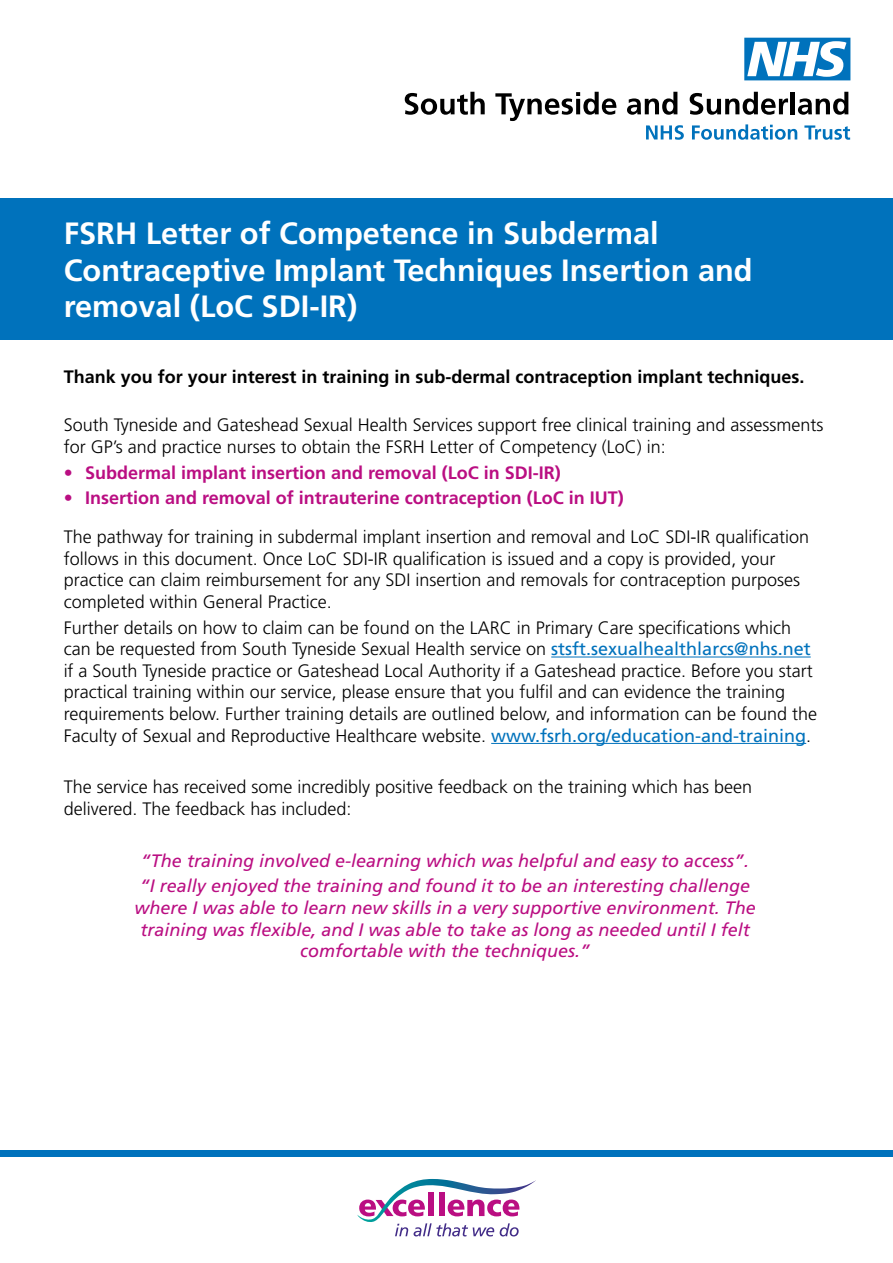
<style>
.page{position:relative;width:893px;height:1263px;background:#fff}
.page>*{position:absolute;margin:0;border:0;box-sizing:border-box;transform-origin:0 0}
.t1{font:700 30.75px/36.9px "Frutiger LT Pro";color:#fff}
.t2{font:300 18px/21.6px "Frutiger LT Pro";color:#000}
.t3{font:italic 18px/21.6px "Frutiger LT Pro";color:#ba0e82}
.t4{font:700 18px "Frutiger LT Pro";color:#ba0e82}
.t5{font:700 18px "Frutiger LT Pro";color:#000}
.s1{font-weight:400;color:#0072bc}
</style>
<div class="page">
<div style="left:0;top:199px;width:893px;height:141px;background:#0072bc"></div>
<div style="left:0;top:1150px;width:893px;height:7px;background:#0072bc"></div>
<svg style="left:744px;top:38px;width:106px;height:42px"></svg>
<svg style="left:405px;top:92px;width:80px;height:23px"></svg>
<svg style="left:495px;top:92px;width:121px;height:29px"></svg>
<svg style="left:627px;top:92px;width:50px;height:23px"></svg>
<svg style="left:690px;top:92px;width:98px;height:23px"></svg>
<hr style="left:791px;top:92px;width:4px;height:22px;background:#000">
<svg style="left:798px;top:92px;width:50px;height:23px"></svg>
<svg style="left:646px;top:125px;width:38px;height:15px"></svg>
<svg style="left:692px;top:124px;width:105px;height:16px"></svg>
<svg style="left:804px;top:125px;width:46px;height:15px"></svg>
<hr style="left:551px;top:656px;width:260px;height:1px;background:#0072bc">
<hr style="left:491px;top:743px;width:315px;height:1px;background:#0072bc">
<svg style="left:357px;top:1179px;width:179px;height:57px"></svg>
<h1 class="t1" style="left:64px;top:214px;width:690px">FSRH Letter of Competence in Subdermal<br>Contraceptive Implant Techniques Insertion and removal (LoC SDI-IR)</h1>
<p class="t5" style="left:64px;top:366px;width:742px">Thank you for your interest in training in sub-dermal contraception implant techniques.</p>
<p class="t2" style="left:64px;top:414px;width:761px">South Tyneside and Gateshead Sexual Health Services support free clinical training and assessments for GP’s and practice nurses to obtain the FSRH Letter of Competency (LoC) in:</p>
<p class="t4" style="left:64px;top:462px;width:499px">• Subdermal implant insertion and removal (LoC in SDI-IR)</p>
<p class="t4" style="left:64px;top:487px;width:562px">• Insertion and removal of intrauterine contraception (LoC in IUT)</p>
<p class="t2" style="left:64px;top:526px;width:747px">The pathway for training in subdermal implant insertion and removal and LoC SDI-IR qualification follows in this document. Once LoC SDI-IR qualification is issued and a copy is provided, your practice can claim reimbursement for any SDI insertion and removals for contraception purposes completed within General Practice.</p>
<p class="t2" style="left:64px;top:617px;width:755px">Further details on how to claim can be found on the LARC in Primary Care specifications which can be requested from South Tyneside Sexual Health service on <span class="s1">stsft.sexualhealthlarcs@nhs.net </span>if a South Tyneside practice or Gateshead Local Authority if a Gateshead practice. Before you start practical training within our service, please ensure that you fulfil and can evidence the training requirements below. Further training details are outlined below, and information can be found the Faculty of Sexual and Reproductive Healthcare website. <span class="s1">www.fsrh.org/education-and-training</span>.</p>
<p class="t2" style="left:64px;top:776px;width:690px">The service has received some incredibly positive feedback on the training which has been delivered. The feedback has included:</p>
<p class="t3" style="left:140px;top:847px;width:612px;line-height:25.8px">“The training involved e-learning which was helpful and easy to access”. “I really enjoyed the training and found it to be an interesting challenge</p>
<p class="t3" style="left:134px;top:897px;width:623px;text-align:center">where I was able to learn new skills in a very supportive environment. The training was flexible, and I was able to take as long as needed until I felt comfortable with the techniques.”</p>
</div>
